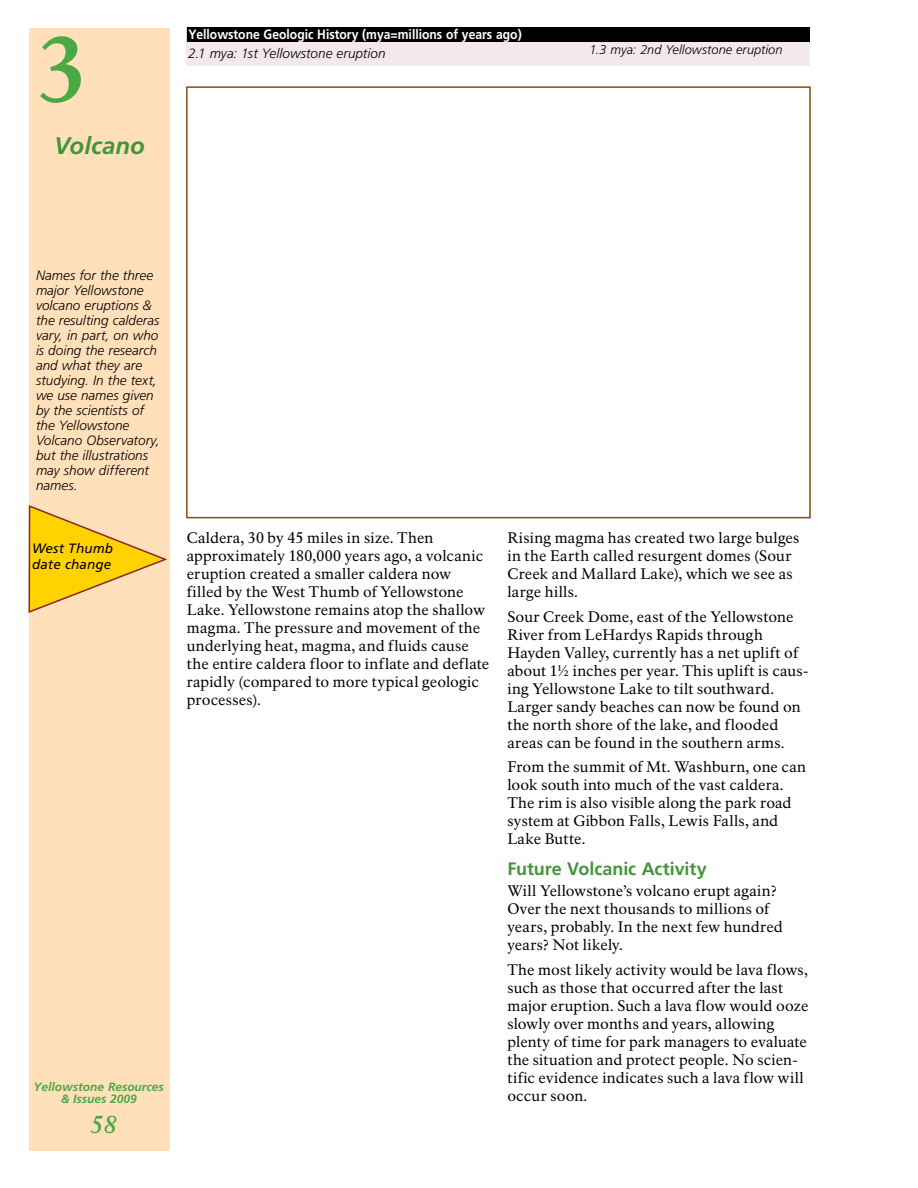
<style>
.page{position:relative;width:918px;height:1188px;background:#fff}
.page>*{position:absolute;margin:0;border:0;box-sizing:border-box;transform-origin:0 0}
.t1{font:700 90px "NPS Rawlinson OT";color:#4aa942}
.t2{font:italic 700 24px "Frutiger LT Std";letter-spacing:.005em;color:#439539}
.t3{font:italic 700 24px "NPS Rawlinson OT";color:#4aa942}
.t4{font:700 18px "Frutiger LT Std";letter-spacing:-.005em;color:#439539}
.t5{font:15px/18px "NPS Rawlinson OT";letter-spacing:.01em;color:#000}
.t6{font:italic 300 13.5px/15px "Frutiger LT Std";color:#000}
.t7{font:700 13.5px "Frutiger LT Std";color:#fff;scale:.9 1}
.t8{font:italic 13.5px/16.5px "Frutiger LT Std";letter-spacing:.005em;color:#000}
.t9{font:italic 300 12.75px "Frutiger LT Std";letter-spacing:.005em;color:#000}
.t10{font:italic 700 12px/12px "Frutiger LT Std";color:#4aa942;text-align:center}
</style>
<div class="page">
<div style="left:29px;top:28px;width:140px;height:1123px;background:#ffe0bb"></div>
<div style="left:186px;top:86px;width:625px;height:432px;border:2px solid #884e00"></div>
<div style="left:187px;top:27px;width:623px;height:15px;background:#000"></div>
<div style="left:187px;top:42px;width:623px;height:24px;background:#f3e9ea"></div>
<svg style="left:28px;top:505px;width:139px;height:108px"></svg>
<h1 class="t1" style="left:38px;top:16px;width:51px">3</h1>
<h2 class="t2" style="left:54px;top:132px;width:92px">Volcano</h2>
<p class="t7" style="left:188px;top:26px;width:372px">Yellowstone Geologic History (mya=millions of years ago)</p>
<p class="t6" style="left:188px;top:46px;width:199px">2.1 mya: 1st Yellowstone eruption</p>
<p class="t9" style="left:590px;top:42px;width:195px">1.3 mya: 2nd Yellowstone eruption</p>
<p class="t6" style="left:36px;top:268px;width:125px">Names for the three major Yellowstone volcano eruptions &amp; the resulting calderas vary, in part, on who is doing the research and what they are studying. In the text, we use names given by the scientists of the Yellowstone<br>Volcano Observatory, but the illustrations may show different names.</p>
<p class="t8" style="left:32px;top:540px;width:82px">West Thumb date change</p>
<p class="t10" style="left:34px;top:1081px;width:132px">Yellowstone Resources &amp; Issues 2009</p>
<h2 class="t3" style="left:90px;top:1110px;width:28px">58</h2>
<p class="t5" style="left:187px;top:529px;width:304px">Caldera, 30 by 45 miles in size. Then approximately 180,000 years ago, a volcanic eruption created a smaller caldera now filled by the West Thumb of Yellowstone Lake. Yellowstone remains atop the shallow magma. The pressure and movement of the underlying heat, magma, and fluids cause the entire caldera floor to inflate and deflate rapidly (compared to more typical geologic processes).</p>
<p class="t5" style="left:507px;top:529px;width:294px">Rising magma has created two large bulges in the Earth called resurgent domes (Sour Creek and Mallard Lake), which we see as large hills.</p>
<p class="t5" style="left:507px;top:608px;width:303px">Sour Creek Dome, east of the Yellowstone River from LeHardys Rapids through Hayden Valley, currently has a net uplift of about 1½ inches per year. This uplift is caus&shy;ing Yellowstone Lake to tilt southward.<br>Larger sandy beaches can now be found on the north shore of the lake, and flooded areas can be found in the southern arms.</p>
<p class="t5" style="left:507px;top:758px;width:300px">From the summit of Mt. Washburn, one can look south into much of the vast caldera.<br>The rim is also visible along the park road system at Gibbon Falls, Lewis Falls, and Lake Butte.</p>
<p class="t4" style="left:507px;top:858px;width:201px">Future Volcanic Activity</p>
<p class="t5" style="left:507px;top:882px;width:277px">Will Yellowstone’s volcano erupt again?<br>Over the next thousands to millions of years, probably. In the next few hundred years? Not likely.</p>
<p class="t5" style="left:507px;top:961px;width:303px">The most likely activity would be lava flows, such as those that occurred after the last major eruption. Such a lava flow would ooze slowly over months and years, allowing plenty of time for park managers to evaluate the situation and protect people. No scien&shy;tific evidence indicates such a lava flow will occur soon.</p>
</div>
